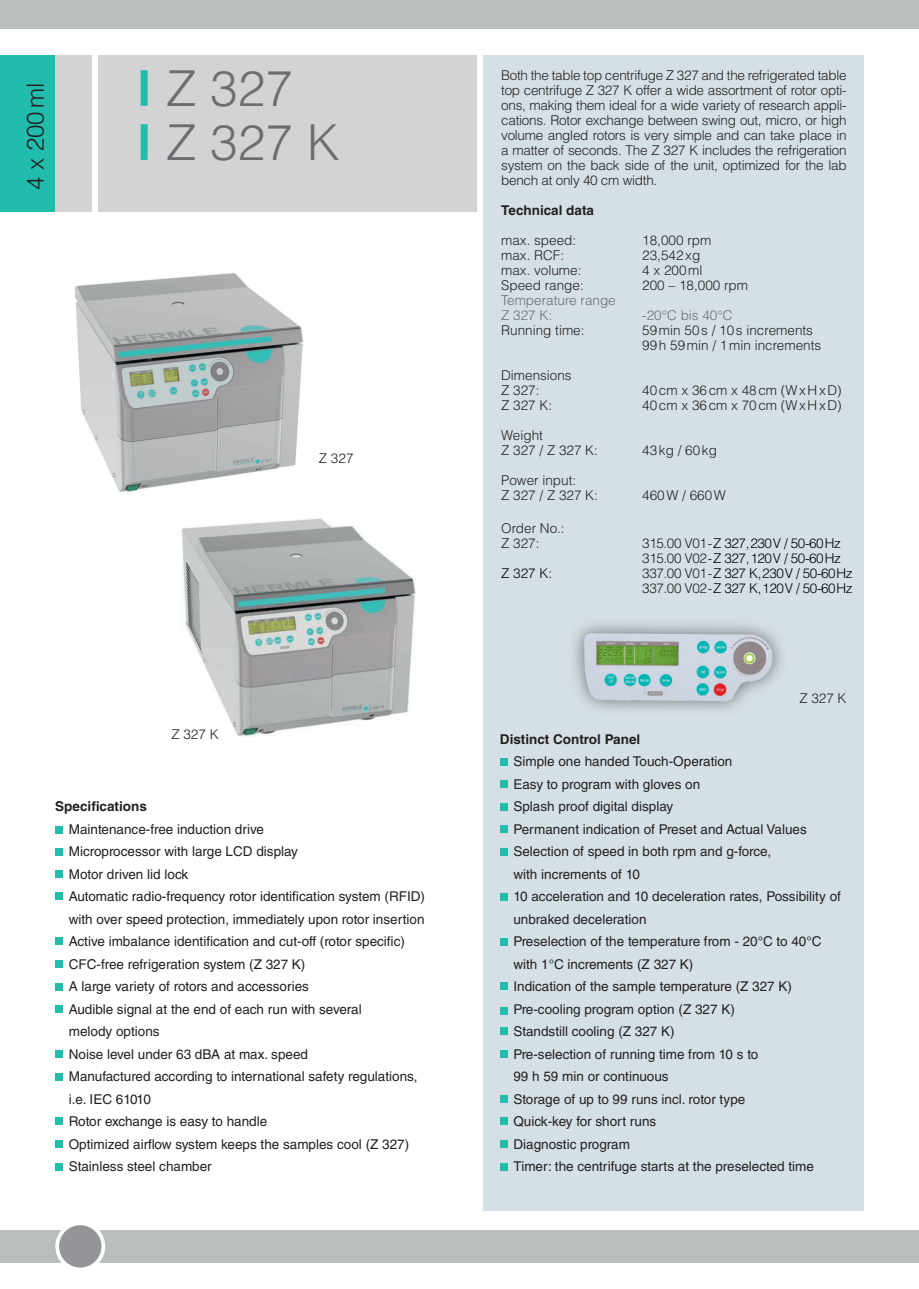
<style>
.page{position:relative;width:919px;height:1289px;background:#fff}
.page>*{position:absolute;margin:0;border:0;box-sizing:border-box;transform-origin:0 0}
.t1{font:300 49.5px/54px "Helvetica LT Std";color:#6c6d70}
.t2{font:300 24px "Helvetica LT Std";color:#231f20}
.t3{font:13.5px/22.5px "Helvetica LT Std";color:#231f20}
.t4{font:300 13.5px/15px "Helvetica LT Std";color:#231f20}
.t5{font:300 13.5px/15px "Helvetica LT Std";letter-spacing:-.03em;color:#000002}
.t6{font:700 13.5px "Helvetica LT Std";color:#231f20}
.t7{font:300 13.5px "Helvetica LT Std";letter-spacing:.125em;color:#231f20}
.t8{font:300 13.5px/15px "Helvetica LT Std";color:#6c6d70}
.s1{color:#231f20}
</style>
<div class="page">
<div style="left:483px;top:55px;width:380px;height:1155px;background:#d5e0e6"></div>
<div style="left:0;top:1229px;width:918px;height:33px;background:#b9bdbe"></div>
<div style="left:57px;top:1223px;width:46px;height:46px;background:#939598;border-radius:50%"></div>
<div style="left:55px;top:1221px;width:50px;height:50px;border:4px solid #fff;border-radius:50%"></div>
<div style="left:0;top:55px;width:55px;height:157px;background:#22bcac"></div>
<div style="left:55px;top:55px;width:36px;height:157px;background:#d2d3d2"></div>
<div style="left:98px;top:55px;width:378px;height:157px;background:#d2d3d2"></div>
<img style="left:75px;top:273px;width:228px;height:219px">
<img style="left:181px;top:518px;width:235px;height:219px">
<img style="left:574px;top:623px;width:208px;height:88px">
<div style="left:0;top:0;width:918px;height:28px;background:#b9bdbe"></div>
<div style="left:141px;top:70px;width:7px;height:36px;background:#22bcac"></div>
<div style="left:141px;top:124px;width:7px;height:36px;background:#22bcac"></div>
<div style="left:55px;top:848px;width:7px;height:7px;background:#22bcac"></div>
<div style="left:55px;top:826px;width:7px;height:7px;background:#22bcac"></div>
<div style="left:55px;top:870px;width:7px;height:7px;background:#22bcac"></div>
<div style="left:55px;top:892px;width:7px;height:7px;background:#22bcac"></div>
<div style="left:55px;top:937px;width:7px;height:7px;background:#22bcac"></div>
<div style="left:55px;top:959px;width:7px;height:8px;background:#22bcac"></div>
<div style="left:55px;top:1073px;width:7px;height:7px;background:#22bcac"></div>
<div style="left:55px;top:982px;width:7px;height:8px;background:#22bcac"></div>
<div style="left:55px;top:1005px;width:7px;height:8px;background:#22bcac"></div>
<div style="left:55px;top:1050px;width:7px;height:7px;background:#22bcac"></div>
<div style="left:55px;top:1117px;width:7px;height:7px;background:#22bcac"></div>
<div style="left:55px;top:1139px;width:7px;height:8px;background:#22bcac"></div>
<div style="left:55px;top:1163px;width:7px;height:7px;background:#22bcac"></div>
<div style="left:500px;top:758px;width:7px;height:7px;background:#22bcac"></div>
<div style="left:500px;top:780px;width:7px;height:7px;background:#22bcac"></div>
<div style="left:500px;top:803px;width:7px;height:7px;background:#22bcac"></div>
<div style="left:500px;top:825px;width:7px;height:7px;background:#22bcac"></div>
<div style="left:500px;top:848px;width:7px;height:7px;background:#22bcac"></div>
<div style="left:500px;top:893px;width:7px;height:7px;background:#22bcac"></div>
<div style="left:500px;top:938px;width:7px;height:7px;background:#22bcac"></div>
<div style="left:500px;top:982px;width:7px;height:7px;background:#22bcac"></div>
<div style="left:500px;top:1006px;width:7px;height:8px;background:#22bcac"></div>
<div style="left:500px;top:1027px;width:7px;height:7px;background:#22bcac"></div>
<div style="left:500px;top:1049px;width:7px;height:8px;background:#22bcac"></div>
<div style="left:500px;top:1095px;width:7px;height:7px;background:#22bcac"></div>
<div style="left:500px;top:1117px;width:7px;height:7px;background:#22bcac"></div>
<div style="left:500px;top:1140px;width:7px;height:7px;background:#22bcac"></div>
<div style="left:500px;top:1162px;width:7px;height:8px;background:#22bcac"></div>
<h2 class="t2" style="left:20px;top:190px;width:109px;rotate:-90deg">4 x 200ml</h2>
<h1 class="t1" style="left:166px;top:61px;width:175px">Z 327<br>Z 327 K</h1>
<p class="t4" style="left:501px;top:67px;width:347px;text-align:justify">Both the table top centrifuge Z 327 and the refrigerated table top centrifuge Z 327 K offer a wide assortment of rotor opti&shy;ons, making them ideal for a wide variety of research appli&shy;cations. Rotor exchange between swing out, micro, or high volume angled rotors is very simple and can take place in a matter of seconds. The Z 327 K includes the refrigeration system on the back side of the unit, optimized for the lab bench at only 40 cm width.</p>
<p class="t6" style="left:501px;top:202px;width:94px">Technical data</p>
<p class="t4" style="left:501px;top:232px;width:77px">max. speed:</p>
<p class="t4" style="left:642px;top:232px;width:71px">18,000 rpm</p>
<p class="t4" style="left:501px;top:247px;width:65px">max. RCF:</p>
<p class="t4" style="left:642px;top:247px;width:59px">23,542xg</p>
<p class="t4" style="left:501px;top:262px;width:82px">max. volume:</p>
<p class="t4" style="left:642px;top:262px;width:62px">4 x 200ml</p>
<p class="t4" style="left:501px;top:277px;width:84px">Speed range:</p>
<p class="t4" style="left:642px;top:277px;width:107px">200 – 18,000 rpm</p>
<p class="t8" style="left:501px;top:292px;width:116px">Temperature range<br>Z 327 K:</p>
<p class="t8" style="left:642px;top:307px;width:92px">-20°C bis 40°C</p>
<p class="t4" style="left:319px;top:451px;width:36px">Z 327</p>
<p class="t4" style="left:501px;top:322px;width:85px">Running time:</p>
<p class="t4" style="left:642px;top:322px;width:180px">59min 50s / 10s increments<br>99h 59min / 1min increments</p>
<p class="t4" style="left:501px;top:367px;width:72px">Dimensions<br>Z 327:</p>
<p class="t7" style="left:642px;top:382px;width:201px">40cm x 36cm x 48cm (WxHxD)</p>
<p class="t4" style="left:501px;top:397px;width:53px">Z 327 K:</p>
<p class="t7" style="left:642px;top:397px;width:201px">40cm x 36cm x 70cm (WxHxD)</p>
<p class="t4" style="left:501px;top:427px;width:98px">Weight<br>Z 327 / Z 327 K:</p>
<p class="t4" style="left:642px;top:442px;width:76px">43kg / 60kg</p>
<p class="t4" style="left:501px;top:472px;width:98px">Power input:<br>Z 327 / Z 327 K:</p>
<p class="t4" style="left:501px;top:520px;width:65px">Order No.:<br>Z 327:</p>
<p class="t4" style="left:642px;top:487px;width:85px">460W / 660W</p>
<p class="t5" style="left:642px;top:535px;width:200px"><span class="s1">315.00 V01-</span>Z 327,230V / 50-60Hz<br><span class="s1">315.00 V02-</span>Z 327,120V / 50-60Hz</p>
<p class="t5" style="left:501px;top:565px;width:53px">Z 327 K:</p>
<p class="t5" style="left:642px;top:565px;width:212px"><span class="s1">337.00 V01-</span>Z 327 K,230V / 50-60Hz<br><span class="s1">337.00 V02-</span>Z 327 K,120V / 50-60Hz</p>
<p class="t4" style="left:171px;top:726px;width:49px">Z 327 K</p>
<p class="t6" style="left:55px;top:798px;width:93px">Specifications</p>
<p class="t3" style="left:69px;top:817px;width:358px">Maintenance-free induction drive<br>Microprocessor with large LCD display<br>Motor driven lid lock<br>Automatic radio-frequency rotor identification system (RFID) with over speed protection, immediately upon rotor insertion Active imbalance identification and cut-off (rotor specific)<br>CFC-free refrigeration system (Z 327 K)<br>A large variety of rotors and accessories<br>Audible signal at the end of each run with several<br>melody options<br>Noise level under 63 dBA at max. speed<br>Manufactured according to international safety regulations, i.e. IEC 61010<br>Rotor exchange is easy to handle<br>Optimized airflow system keeps the samples cool (Z 327)<br>Stainless steel chamber</p>
<p class="t4" style="left:799px;top:690px;width:49px">Z 327 K</p>
<p class="t6" style="left:500px;top:730px;width:142px">Distinct Control Panel</p>
<p class="t3" style="left:513px;top:750px;width:329px">Simple one handed Touch-Operation<br>Easy to program with gloves on<br>Splash proof digital display<br>Permanent indication of Preset and Actual Values Selection of speed in both rpm and g-force,<br>with increments of 10<br>10 acceleration and 10 deceleration rates, Possibility of unbraked deceleration<br>Preselection of the temperature from - 20°C to 40°C with 1°C increments (Z 327 K)<br>Indication of the sample temperature (Z 327 K)<br>Pre-cooling program option (Z 327 K)<br>Standstill cooling (Z 327 K)<br>Pre-selection of running time from 10 s to<br>99 h 59 min or continuous<br>Storage of up to 99 runs incl. rotor type<br>Quick-key for short runs<br>Diagnostic program<br>Timer: the centrifuge starts at the preselected time</p>
</div>
